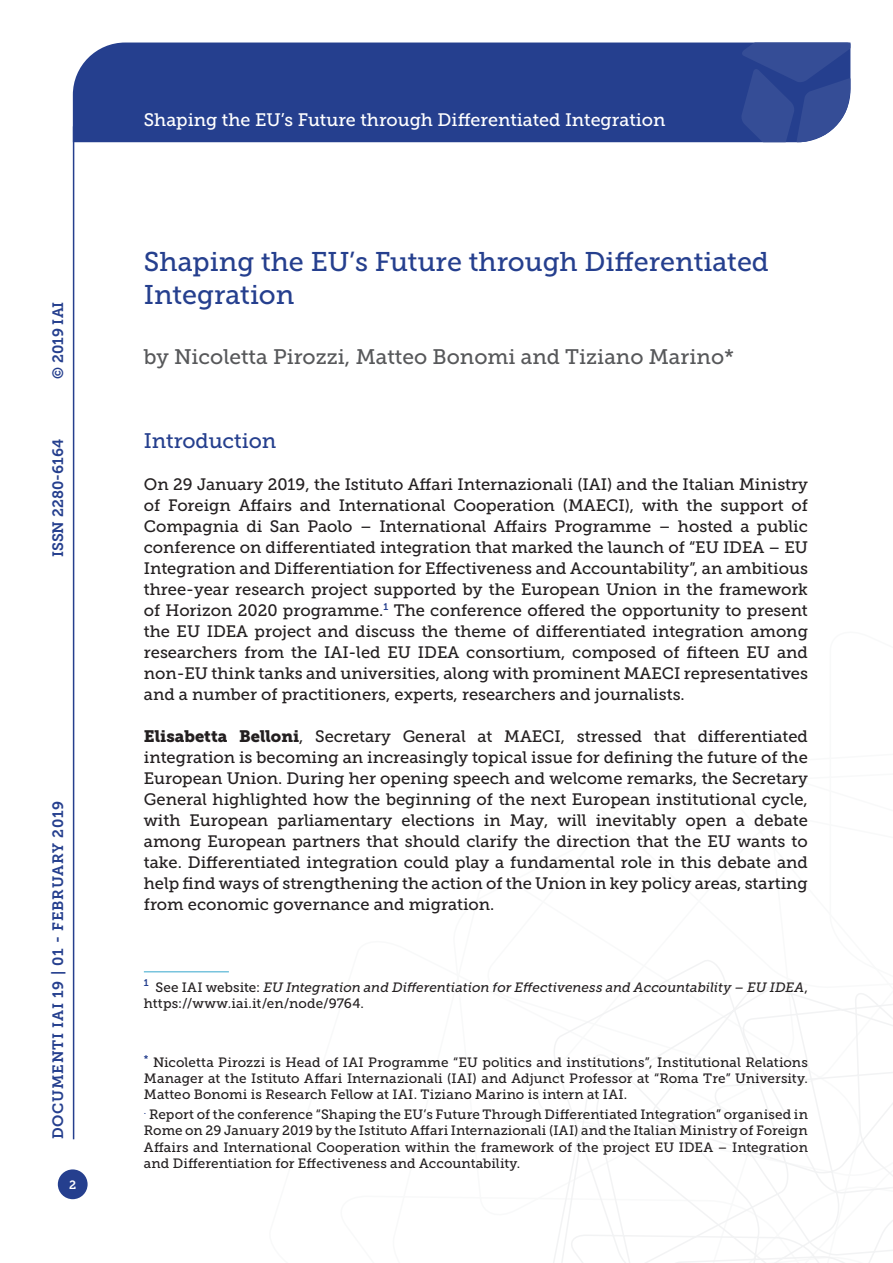
<style>
.page{position:relative;width:893px;height:1263px;background:#fff}
.page>*{position:absolute;margin:0;border:0;box-sizing:border-box;transform-origin:0 0}
.Titolo_prima{font:27px/32.4px "Museo Slab 500";color:#253f8e}
.Autori{font:21px "Museo Slab 500";color:#57585a}
.Titolo_paragrafo{font:21px "Museo Slab 500";letter-spacing:-.005em;color:#253f8e}
.t1{font:18px "Museo Slab 500";color:#fff}
.Testo{font:16.5px/21px "Museo Slab 500";color:#231f20;text-align:justify}
.t2{font:15px "Museo Slab 700";letter-spacing:.05em;color:#253f8e}
.t3{font:15px "Museo Slab 700";color:#253f8e}
.Nota{font:13.5px/16.2px "Museo Slab 500";letter-spacing:.005em;color:#231f20;text-align:justify}
.Nota-2{font:italic 13.5px/16.2px "Museo Slab 500";color:#231f20}
.t4{font:12px "Museo Slab 700";color:#fff}
.s1{font-family:"Museo Slab 900"}
.s2{font-style:normal}
</style>
<div class="page">
<svg style="left:553px;top:960px;width:340px;height:303px"></svg>
<div style="left:73px;top:43px;width:668px;height:99px;background:#253f8e"></div>
<svg style="left:741px;top:43px;width:109px;height:99px;background:#3a5299"></svg>
<div style="left:58px;top:1169px;width:30px;height:30px;background:#253f8e;border-radius:50%"></div>
<hr style="left:73px;top:126px;width:1px;height:1013px;background:#253f8e">
<hr style="left:144px;top:971px;width:85px;height:1px;background:#36a7cc">
<p class="t2" style="left:50px;top:379px;width:79px;rotate:-90deg">© 2019 IAI</p>
<p class="t3" style="left:50px;top:557px;width:120px;rotate:-90deg">ISSN 2280-6164</p>
<p class="t2" style="left:50px;top:1139px;width:340px;rotate:-90deg">DOCUMENTI IAI 19 | 01 - FEBRUARY 2019</p>
<p class="t4" style="left:69px;top:1178px;width:9px">2</p>
<p class="t1" style="left:144px;top:110px;width:523px">Shaping the EU’s Future through Differentiated Integration</p>
<p class="Titolo_prima" style="left:144px;top:246px;width:627px">Shaping the EU’s Future through Differentiated<br>Integration</p>
<p class="Autori" style="left:144px;top:345px;width:592px">by Nicoletta Pirozzi, Matteo Bonomi and Tiziano Marino*</p>
<p class="Titolo_paragrafo" style="left:144px;top:429px;width:134px">Introduction</p>
<p class="Testo" style="left:144px;top:473px;width:666px">On 29 January 2019, the Istituto Affari Internazionali (IAI) and the Italian Ministry of Foreign Affairs and International Cooperation (MAECI), with the support of Compagnia di San Paolo – International Affairs Programme – hosted a public conference on differentiated integration that marked the launch of “EU IDEA – EU Integration and Differentiation for Effectiveness and Accountability”, an ambitious three-year research project supported by the European Union in the framework of Horizon 2020 programme.<sup>1</sup> The conference offered the opportunity to present the EU IDEA project and discuss the theme of differentiated integration among researchers from the IAI-led EU IDEA consortium, composed of fifteen EU and non-EU think tanks and universities, along with prominent MAECI representatives and a number of practitioners, experts, researchers and journalists.</p>
<p class="Testo" style="left:144px;top:725px;width:666px"><span class="s1">Elisabetta Belloni</span>, Secretary General at MAECI, stressed that differentiated integration is becoming an increasingly topical issue for defining the future of the European Union. During her opening speech and welcome remarks, the Secretary General highlighted how the beginning of the next European institutional cycle, with European parliamentary elections in May, will inevitably open a debate among European partners that should clarify the direction that the EU wants to take. Differentiated integration could play a fundamental role in this debate and help find ways of strengthening the action of the Union in key policy areas, starting from economic governance and migration.</p>
<p class="Nota-2" style="left:144px;top:979px;width:666px"><sup>1</sup> <span class="s2">See IAI website:</span> EU Integration and Differentiation for Effectiveness and Accountability – EU IDEA<span class="s2">, https://www.iai.it/en/node/9764.</span></p>
<p class="Nota" style="left:144px;top:1054px;width:666px"><sup>*</sup> Nicoletta Pirozzi is Head of IAI Programme “EU politics and institutions”, Institutional Relations Manager at the Istituto Affari Internazionali (IAI) and Adjunct Professor at “Roma Tre” University.<br>Matteo Bonomi is Research Fellow at IAI. Tiziano Marino is intern at IAI.</p>
<p class="Nota" style="left:144px;top:1106px;width:666px"><sup>.</sup> Report of the conference “Shaping the EU’s Future Through Differentiated Integration” organised in Rome on 29 January 2019 by the Istituto Affari Internazionali (IAI) and the Italian Ministry of Foreign Affairs and International Cooperation within the framework of the project EU IDEA – Integration and Differentiation for Effectiveness and Accountability.</p>
</div>
